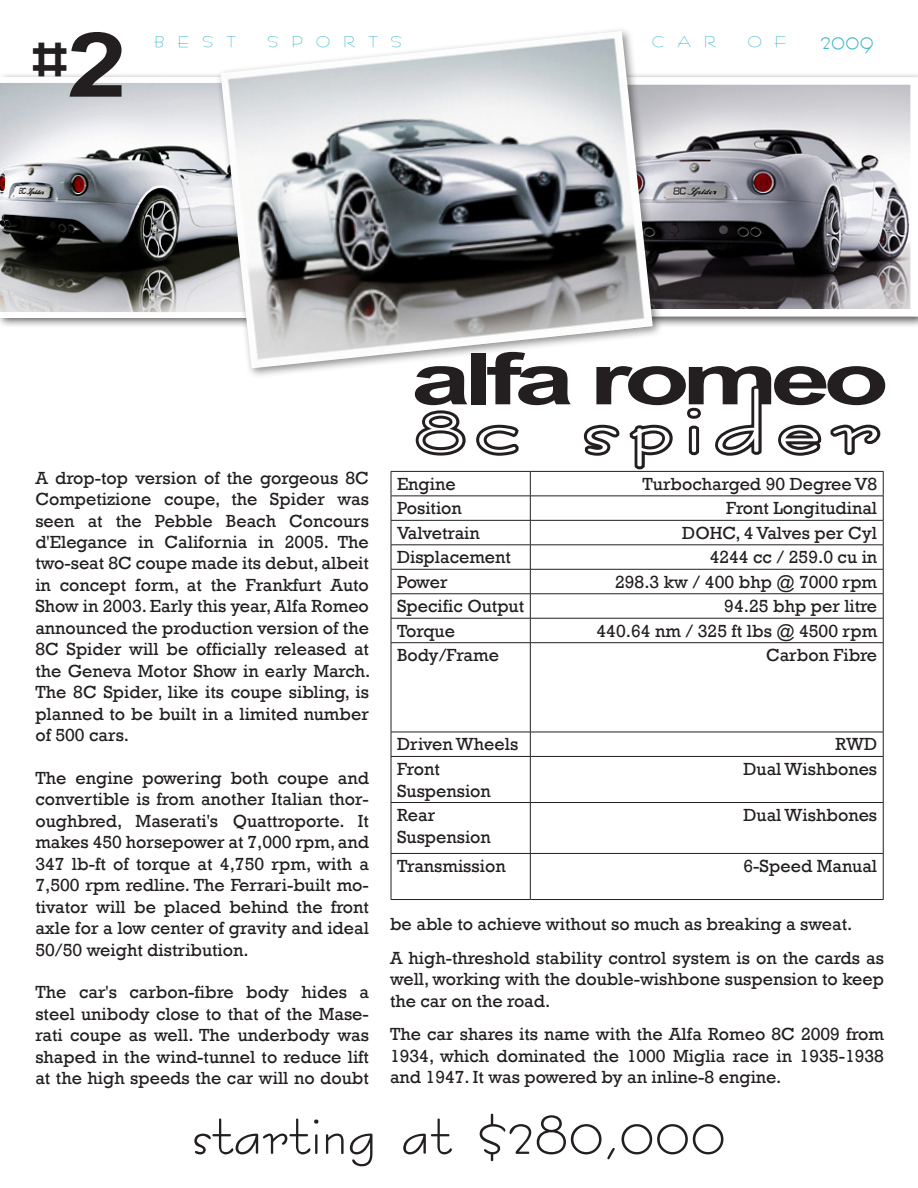
<style>
.page{position:relative;width:918px;height:1188px;background:#fff}
.page>*{position:absolute;margin:0;border:0;box-sizing:border-box;transform-origin:0 0}
.t1{font:108px "Racetrac Normal";letter-spacing:.06em;color:#fff;scale:1.5 1}
.t2{font:90px "Racetrac Normal";color:#231f20}
.t3{font:700 90px "Arial";color:#231f20;scale:1.2 1}
.t4{font:700 72px "Arial";letter-spacing:-.07em;color:#231f20;scale:1.5 1}
.t5{font:45px "ZX81";color:#231f20}
.t6{font:36px "Racetrac Normal";color:#42b8cc}
.t7{font:18px/21.5px "Rockwell";color:#231f20;text-align:justify}
.t8{font:16.8px "Racetrac Normal";letter-spacing:.7em;color:#42b8cc;scale:1.11 1}
.s1{font-size:90px}
</style>
<div class="page">
<div style="left:0;top:72px;width:308px;height:256px;background:#231f20;opacity:.75"></div>
<img style="left:0;top:77px;width:216px;height:240px">
<hr style="left:391px;top:471px;width:139px;height:1px;background:#231f20">
<hr style="left:391px;top:496px;width:139px;height:1px;background:#231f20">
<hr style="left:391px;top:520px;width:139px;height:1px;background:#231f20">
<hr style="left:391px;top:545px;width:139px;height:1px;background:#231f20">
<hr style="left:391px;top:569px;width:139px;height:1px;background:#231f20">
<hr style="left:391px;top:594px;width:139px;height:1px;background:#231f20">
<hr style="left:391px;top:618px;width:139px;height:1px;background:#231f20">
<svg style="left:391px;top:472px;width:1px;height:170px"></svg>
<hr style="left:391px;top:642px;width:139px;height:1px;background:#231f20">
<hr style="left:391px;top:643px;width:1px;height:89px;background:#231f20">
<hr style="left:530px;top:643px;width:1px;height:89px;background:#231f20">
<hr style="left:883px;top:643px;width:1px;height:89px;background:#231f20">
<hr style="left:391px;top:732px;width:139px;height:1px;background:#231f20">
<svg style="left:391px;top:732px;width:1px;height:24px"></svg>
<hr style="left:530px;top:732px;width:353px;height:1px;background:#231f20">
<svg style="left:530px;top:732px;width:1px;height:24px"></svg>
<svg style="left:883px;top:732px;width:1px;height:24px"></svg>
<hr style="left:391px;top:756px;width:139px;height:1px;background:#231f20">
<hr style="left:391px;top:757px;width:1px;height:45px;background:#231f20">
<hr style="left:530px;top:756px;width:353px;height:1px;background:#231f20">
<hr style="left:530px;top:757px;width:1px;height:45px;background:#231f20">
<hr style="left:883px;top:757px;width:1px;height:45px;background:#231f20">
<hr style="left:391px;top:802px;width:139px;height:1px;background:#231f20">
<hr style="left:391px;top:803px;width:1px;height:50px;background:#231f20">
<hr style="left:530px;top:802px;width:353px;height:1px;background:#231f20">
<hr style="left:530px;top:803px;width:1px;height:50px;background:#231f20">
<hr style="left:883px;top:803px;width:1px;height:50px;background:#231f20">
<hr style="left:391px;top:853px;width:139px;height:1px;background:#231f20">
<hr style="left:391px;top:854px;width:1px;height:45px;background:#231f20">
<hr style="left:530px;top:853px;width:353px;height:1px;background:#231f20">
<hr style="left:530px;top:854px;width:1px;height:45px;background:#231f20">
<hr style="left:883px;top:854px;width:1px;height:45px;background:#231f20">
<hr style="left:391px;top:899px;width:139px;height:1px;background:#231f20">
<hr style="left:530px;top:899px;width:353px;height:1px;background:#231f20">
<svg style="left:407px;top:385px;width:477px;height:258px"></svg>
<div style="left:586px;top:72px;width:332px;height:256px;background:#231f20;opacity:.75"></div>
<img style="left:664px;top:86px;width:245px;height:222px">
<div style="left:592px;top:77px;width:326px;height:240px;border:8px solid #fff"></div>
<div style="left:216px;top:26px;width:448px;height:353px;background:#231f20;opacity:.51"></div>
<img style="left:220px;top:31px;width:433px;height:337px">
<p class="t5" style="left:33px;top:40px;width:46px">#</p>
<p class="t3" style="left:67px;top:5px;width:52px">2</p>
<p class="t8" style="left:154px;top:31px;width:75px">BEST</p>
<p class="t8" style="left:267px;top:31px;width:123px">SPORTS</p>
<p class="t8" style="left:652px;top:31px;width:59px">CAR</p>
<p class="t8" style="left:748px;top:31px;width:36px">O F</p>
<p class="t6" style="left:820px;top:16px;width:55px">2009</p>
<p class="t4" style="left:411px;top:331px;width:320px">alfa romeo</p>
<p class="t1" style="left:416px;top:353px;width:311px"><span class="s1">8</span>c spider</p>
<p class="t7" style="left:35px;top:467px;width:336px">A drop-top version of the gorgeous 8C Competizione coupe, the Spider was seen at the Pebble Beach Concours d'Elegance in California in 2005. The two-seat 8C coupe made its debut, albeit in concept form, at the Frankfurt Auto Show in 2003. Early this year, Alfa Romeo announced the production version of the 8C Spider will be officially released at the Geneva Motor Show in early March.<br>The 8C Spider, like its coupe sibling, is planned to be built in a limited number of 500 cars.</p>
<p class="t7" style="left:35px;top:768px;width:335px">The engine powering both coupe and convertible is from another Italian thor&shy;oughbred, Maserati's Quattroporte. It makes 450 horsepower at 7,000 rpm, and 347 lb-ft of torque at 4,750 rpm, with a 7,500 rpm redline. The Ferrari-built mo&shy;tivator will be placed behind the front axle for a low center of gravity and ideal 50/50 weight distribution.</p>
<p class="t7" style="left:35px;top:982px;width:335px">The car's carbon-fibre body hides a steel unibody close to that of the Mase&shy;rati coupe as well. The underbody was shaped in the wind-tunnel to reduce lift at the high speeds the car will no doubt</p>
<p class="t7" style="left:397px;top:473px;width:60px">Engine</p>
<p class="t7" style="left:643px;top:473px;width:236px">Turbocharged 90 Degree V8</p>
<p class="t7" style="left:397px;top:498px;width:66px">Position</p>
<p class="t7" style="left:726px;top:498px;width:153px">Front Longitudinal</p>
<p class="t7" style="left:397px;top:522px;width:84px">Valvetrain</p>
<p class="t7" style="left:682px;top:522px;width:196px">DOHC, 4 Valves per Cyl</p>
<p class="t7" style="left:397px;top:547px;width:116px">Displacement</p>
<p class="t7" style="left:710px;top:547px;width:169px">4244 cc / 259.0 cu in</p>
<p class="t7" style="left:397px;top:571px;width:52px">Power</p>
<p class="t7" style="left:615px;top:571px;width:264px">298.3 kw / 400 bhp @ 7000 rpm</p>
<p class="t7" style="left:397px;top:596px;width:129px">Specific Output</p>
<p class="t7" style="left:724px;top:596px;width:154px">94.25 bhp per litre</p>
<p class="t7" style="left:397px;top:620px;width:60px">Torque</p>
<p class="t7" style="left:597px;top:620px;width:282px">440.64 nm / 325 ft lbs @ 4500 rpm</p>
<p class="t7" style="left:397px;top:645px;width:104px">Body/Frame</p>
<p class="t7" style="left:766px;top:645px;width:113px">Carbon Fibre</p>
<p class="t7" style="left:397px;top:734px;width:123px">Driven Wheels</p>
<p class="t7" style="left:836px;top:734px;width:43px">RWD</p>
<p class="t7" style="left:397px;top:758px;width:44px">Front</p>
<p class="t7" style="left:397px;top:780px;width:95px">Suspension</p>
<p class="t7" style="left:743px;top:758px;width:135px">Dual Wishbones</p>
<p class="t7" style="left:743px;top:805px;width:135px">Dual Wishbones</p>
<p class="t7" style="left:397px;top:805px;width:40px">Rear</p>
<p class="t7" style="left:397px;top:826px;width:95px">Suspension</p>
<p class="t7" style="left:397px;top:855px;width:110px">Transmission</p>
<p class="t7" style="left:744px;top:855px;width:135px">6-Speed Manual</p>
<p class="t7" style="left:390px;top:914px;width:464px">be able to achieve without so much as breaking a sweat.</p>
<p class="t7" style="left:390px;top:947px;width:496px">A high-threshold stability control system is on the cards as well, working with the double-wishbone suspension to keep the car on the road.</p>
<p class="t7" style="left:390px;top:1024px;width:496px">The car shares its name with the Alfa Romeo 8C 2009 from 1934, which dominated the 1000 Miglia race in 1935-1938 and 1947. It was powered by an inline-8 engine.</p>
<p class="t2" style="left:192px;top:1071px;width:536px">starting at $280,000</p>
</div>
